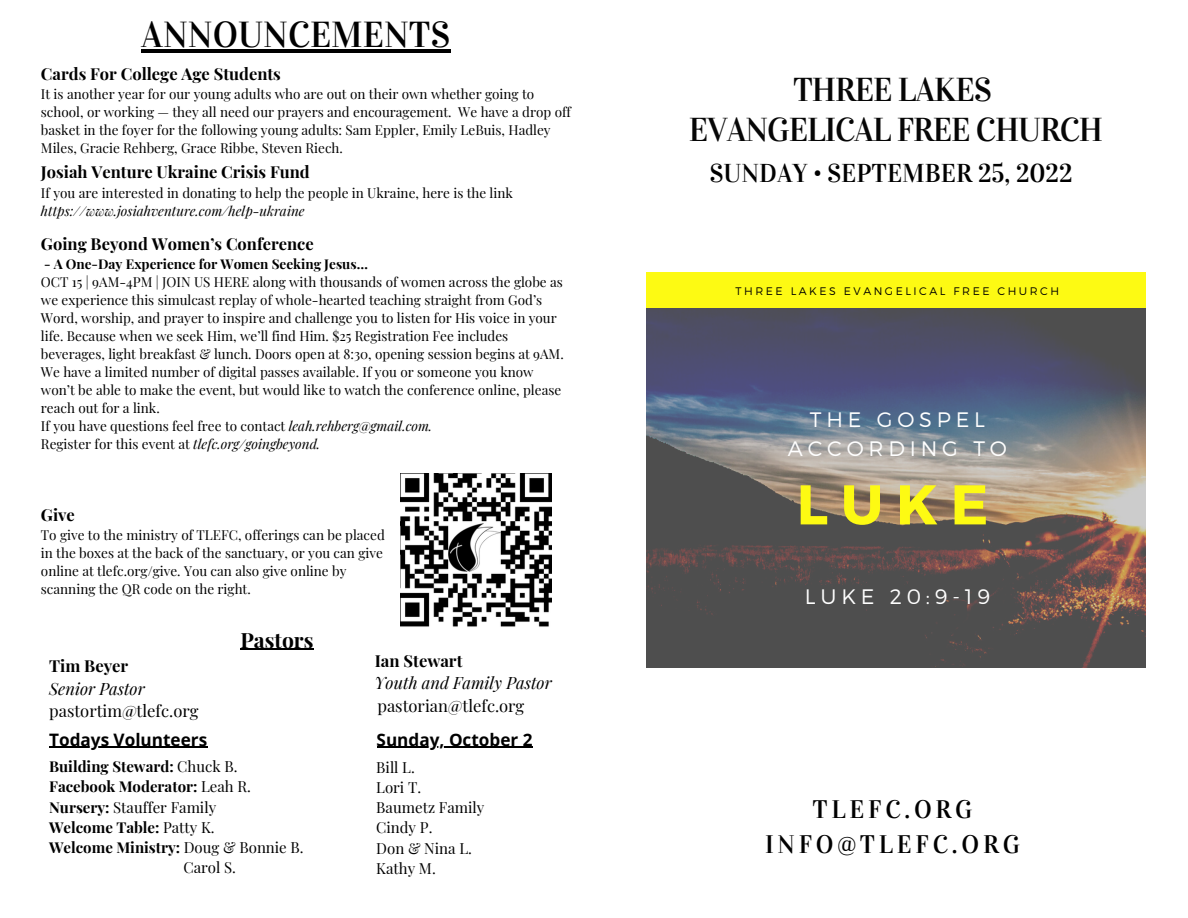
<style>
.page{position:relative;width:1188px;height:918px;background:#fff}
.page>*{position:absolute;margin:0;border:0;box-sizing:border-box;transform-origin:0 0}
.t1{font:700 55.8px "Montserrat";color:#fdfa13}
.t2{font:36px "Vidaloka";color:#000}
.t3{font:33px/39.3px "Vidaloka";letter-spacing:-.035em;color:#000;text-align:center}
.t4{font:25.8px "Vidaloka";color:#000}
.t5{font:25.2px/34.8px "Vidaloka";letter-spacing:.15em;color:#000;text-align:center}
.t6{font:300 21px/29.2px "Montserrat";letter-spacing:.23em;color:#fff;text-align:center}
.t7{font:700 21px "Playfair Display";color:#000}
.t8{font:700 17.1px "Open Sans";color:#000}
.t9{font:700 16.5px "Playfair Display";color:#000}
.t10{font:16.5px "Playfair Display";color:#000}
.t11{font:italic 16.5px "Playfair Display";color:#000}
.t12{font:700 15px "Playfair Display";color:#000}
.t13{font:15px/20.2px "Playfair Display";color:#000}
.t14{font:13.5px/18px "Playfair Display";color:#000}
.t15{font:italic 13.5px "Playfair Display";color:#000}
.t16{font:700 13.5px "Playfair Display";color:#000}
.t17{font:300 10.95px "Montserrat";letter-spacing:.23em;color:#000}
.s1{font-style:italic}
.s2{font-weight:400}
.s3{font-weight:700}
</style>
<div class="page">
<img style="left:401px;top:474px;width:150px;height:153px">
<hr style="left:141px;top:49px;width:309px;height:4px;background:#000">
<hr style="left:49px;top:747px;width:158px;height:1px;background:#000">
<hr style="left:377px;top:747px;width:156px;height:1px;background:#000">
<hr style="left:240px;top:649px;width:73px;height:1px;background:#000">
<div style="left:646px;top:273px;width:500px;height:35px;background:#fdfa13"></div>
<img style="left:646px;top:308px;width:500px;height:359px">
<h2 class="t2" style="left:141px;top:13px;width:310px">ANNOUNCEMENTS</h2>
<p class="t9" style="left:41px;top:62px;width:241px">Cards For College Age Students</p>
<p class="t14" style="left:41px;top:85px;width:532px">It is another year for our young adults who are out on their own whether going to school, or working — they all need our prayers and encouragement. We have a drop off basket in the foyer for the following young adults: Sam Eppler, Emily LeBuis, Hadley Miles, Gracie Rehberg, Grace Ribbe, Steven Riech.</p>
<p class="t9" style="left:41px;top:161px;width:270px">Josiah Venture Ukraine Crisis Fund</p>
<p class="t14" style="left:41px;top:183px;width:474px">If you are interested in donating to help the people in Ukraine, here is the link</p>
<p class="t15" style="left:41px;top:201px;width:265px">https://www.josiahventure.com/help-ukraine</p>
<p class="t9" style="left:41px;top:232px;width:274px">Going Beyond Women’s Conference</p>
<p class="t16" style="left:44px;top:255px;width:325px">- A One-Day Experience for Women Seeking Jesus…</p>
<p class="t14" style="left:41px;top:273px;width:524px">OCT 15 | 9AM-4PM | JOIN US HERE along with thousands of women across the globe as we experience this simulcast replay of whole-hearted teaching straight from God’s Word, worship, and prayer to inspire and challenge you to listen for His voice in your life. Because when we seek Him, we’ll find Him. $25 Registration Fee includes beverages, light breakfast &amp; lunch. Doors open at 8:30, opening session begins at 9AM.<br>We have a limited number of digital passes available. If you or someone you know won’t be able to make the event, but would like to watch the conference online, please reach out for a link.<br>If you have questions feel free to contact <span class="s1">leah.rehberg@gmail.com.<br></span>Register for this event at <span class="s1">tlefc.org/goingbeyond.</span></p>
<p class="t9" style="left:41px;top:503px;width:36px">Give</p>
<p class="t14" style="left:41px;top:525px;width:345px">To give to the ministry of TLEFC, offerings can be placed in the boxes at the back of the sanctuary, or you can give online at tlefc.org/give. You can also give online by scanning the QR code on the right.</p>
<p class="t9" style="left:49px;top:655px;width:81px">Tim Beyer</p>
<p class="t11" style="left:49px;top:677px;width:97px">Senior Pastor</p>
<p class="t10" style="left:49px;top:700px;width:151px">pastortim@tlefc.org</p>
<h3 class="t7" style="left:240px;top:625px;width:75px">Pastors</h3>
<p class="t9" style="left:375px;top:649px;width:89px">Ian Stewart</p>
<p class="t11" style="left:375px;top:672px;width:179px">Youth and Family Pastor</p>
<p class="t10" style="left:377px;top:694px;width:148px">pastorian@tlefc.org</p>
<p class="t8" style="left:49px;top:727px;width:160px">Todays Volunteers</p>
<p class="t8" style="left:377px;top:727px;width:157px">Sunday, October 2</p>
<p class="t12" style="left:49px;top:756px;width:190px">Building Steward: <span class="s2">Chuck B.</span></p>
<p class="t12" style="left:49px;top:776px;width:203px">Facebook Moderator: <span class="s2">Leah R.</span></p>
<p class="t13" style="left:49px;top:796px;width:169px"><span class="s3">Nursery:</span> Stauffer Family</p>
<p class="t12" style="left:49px;top:817px;width:167px">Welcome Table: <span class="s2">Patty K.</span></p>
<p class="t12" style="left:49px;top:837px;width:256px">Welcome Ministry: <span class="s2">Doug &amp; Bonnie B.</span></p>
<p class="t13" style="left:184px;top:857px;width:54px">Carol S.</p>
<p class="t13" style="left:376px;top:756px;width:110px">Bill L.<br>Lori T.<br>Baumetz Family<br>Cindy P.<br>Don &amp; Nina L.<br>Kathy M.</p>
<h3 class="t3" style="left:688px;top:71px;width:416px">THREE LAKES<br>EVANGELICAL FREE CHURCH</h3>
<h3 class="t4" style="left:709px;top:157px;width:365px">SUNDAY • SEPTEMBER 25, 2022</h3>
<p class="t17" style="left:736px;top:284px;width:325px">THREE LAKES EVANGELICAL FREE CHURCH</p>
<h3 class="t6" style="left:788px;top:404px;width:220px">THE GOSPEL<br>ACCORDING TO</h3>
<h1 class="t1" style="left:797px;top:468px;width:193px">LUKE</h1>
<h3 class="t6" style="left:805px;top:581px;width:187px">LUKE 20:9-19</h3>
<h3 class="t5" style="left:765px;top:793px;width:257px">TLEFC.ORG<br>INFO@TLEFC.ORG</h3>
</div>
